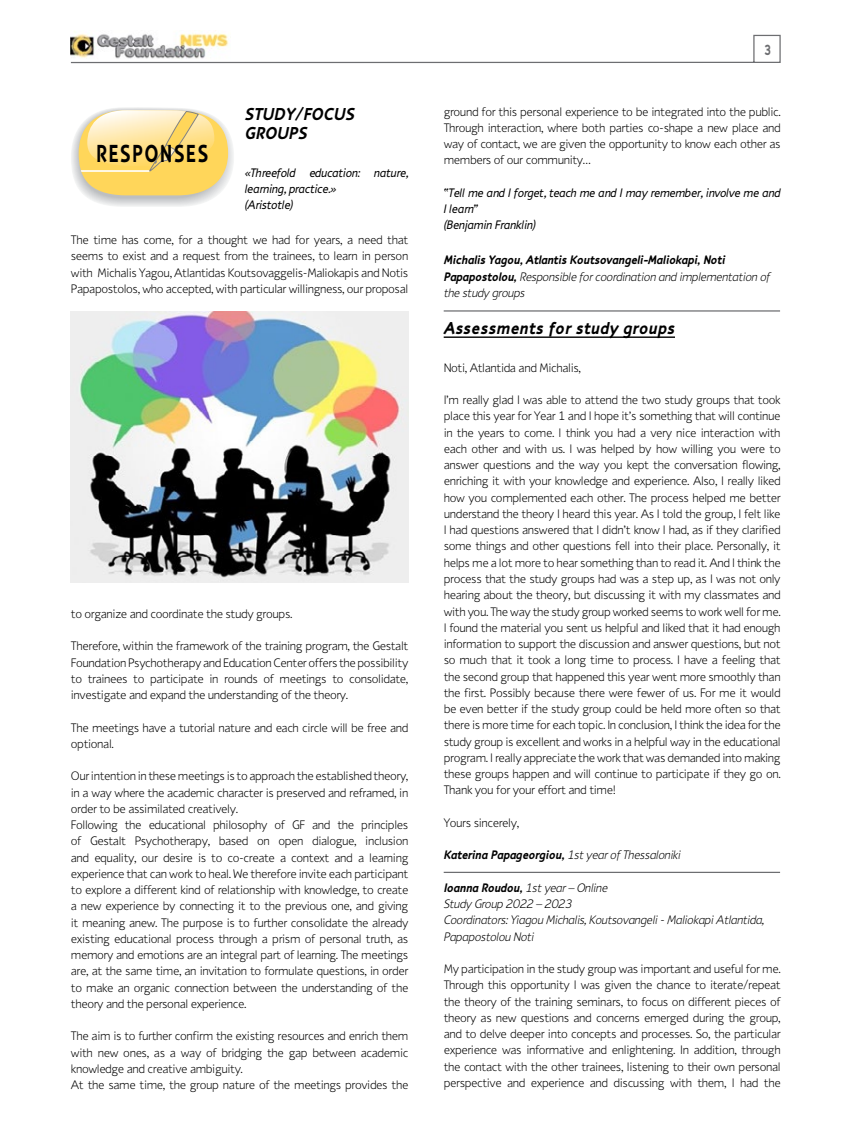
<style>
.page{position:relative;width:851px;height:1134px;background:#fff}
.page>*{position:absolute;margin:0;border:0;box-sizing:border-box;transform-origin:0 0}
.t1{font:700 25px "PF Textbook";letter-spacing:.06em;color:#000;scale:.8 1}
.t2{font:italic 700 17.5px/18.8px "PF Textbook";color:#000}
.t3{font:700 15px "PF Textbook";color:#6d6e71;scale:.8 1}
.t4{font:300 12.5px/16.2px "PF Textbook";letter-spacing:-.03em;color:#000;text-align:justify}
.t5{font:italic 700 12.5px/16.2px "PF Textbook";letter-spacing:-.03em;color:#000}
.t6{font:italic 12.5px/16.2px "PF Textbook";letter-spacing:-.03em;color:#000}
.t7{font:italic 300 12.5px/16.2px "PF Textbook";letter-spacing:-.03em;color:#000}
.s1{font-weight:300}
.s2{font-weight:700}
</style>
<div class="page">
<svg style="left:70px;top:34px;width:711px;height:30px"></svg>
<img style="left:71px;top:311px;width:337px;height:272px">
<hr style="left:443px;top:336px;width:232px;height:2px;background:#000">
<svg style="left:71px;top:107px;width:163px;height:99px;background:#f6e09f"></svg>
<img style="left:70px;top:30px;width:160px;height:30px">
<hr style="left:443px;top:310px;width:337px;height:2px;background:#6d6e71">
<hr style="left:443px;top:872px;width:337px;height:1px;background:#6d6e71">
<h2 class="t2" style="left:245px;top:105px;width:112px">STUDY/FOCUS<br>GROUPS</h2>
<p class="t6" style="left:245px;top:164px;width:165px">«Threefold education: nature, learning, practice.»<br>(Aristotle)</p>
<p class="t4" style="left:71px;top:232px;width:339px">Τhe time has come, for a thought we had for years, a need that seems to exist and a request from the trainees, to learn in person with Michalis Yagou, Atlantidas Koutsovaggelis-Maliokapis and Notis Papapostolos, who accepted, with particular willingness, our proposal</p>
<h1 class="t1" style="left:96px;top:139px;width:142px">RESPONSES</h1>
<p class="t4" style="left:71px;top:606px;width:223px">to organize and coordinate the study groups.</p>
<p class="t4" style="left:71px;top:638px;width:339px">Therefore, within the framework of the training program, the Gestalt Foundation Psychotherapy and Education Center offers the possibility to trainees to participate in rounds of meetings to consolidate, investigate and expand the understanding of the theory.</p>
<p class="t4" style="left:71px;top:719px;width:339px">The meetings have a tutorial nature and each circle will be free and optional.</p>
<p class="t4" style="left:71px;top:768px;width:339px;text-align:left">Our intention in these meetings is to approach the established theory, in a way where the academic character is preserved and reframed, in order to be assimilated creatively.<br>Following the educational philosophy of GF and the principles of Gestalt Psychotherapy, based on open dialogue, inclusion and equality, our desire is to co-create a context and a learning experience that can work to heal. We therefore invite each participant to explore a different kind of relationship with knowledge, to create a new experience by connecting it to the previous one, and giving it meaning anew. The purpose is to further consolidate the already existing educational process through a prism of personal truth, as memory and emotions are an integral part of learning. The meetings are, at the same time, an invitation to formulate questions, in order to make an organic connection between the understanding of the theory and the personal experience.</p>
<p class="t4" style="left:71px;top:1028px;width:339px;text-align:left">The aim is to further confirm the existing resources and enrich them with new ones, as a way of bridging the gap between academic knowledge and creative ambiguity.<br>At the same time, the group nature of the meetings provides the</p>
<p class="t3" style="left:763px;top:41px;width:11px">3</p>
<p class="t4" style="left:443px;top:103px;width:338px">ground for this personal experience to be integrated into the public.<br>Through interaction, where both parties co-shape a new place and way of contact, we are given the opportunity to know each other as members of our community…</p>
<p class="t6" style="left:443px;top:185px;width:338px">“Tell me and I forget, teach me and I may remember, involve me and<br>I learn”<br>(Benjamin Franklin)</p>
<p class="t5" style="left:443px;top:252px;width:328px">Michalis Yagou, Atlantis Koutsovangeli-Maliokapi, Noti<br>Papapostolou, <span class="s1">Responsible for coordination and implementation of the study groups</span></p>
<h2 class="t2" style="left:443px;top:319px;width:233px">Assessments for study groups</h2>
<p class="t4" style="left:443px;top:359px;width:139px">Noti, Atlantida and Michalis,</p>
<p class="t4" style="left:443px;top:392px;width:338px">I’m really glad I was able to attend the two study groups that took place this year for Year 1 and I hope it’s something that will continue in the years to come. I think you had a very nice interaction with each other and with us. I was helped by how willing you were to answer questions and the way you kept the conversation flowing, enriching it with your knowledge and experience. Also, I really liked how you complemented each other. The process helped me better understand the theory I heard this year. As I told the group, I felt like I had questions answered that I didn’t know I had, as if they clarified some things and other questions fell into their place. Personally, it helps me a lot more to hear something than to read it. And I think the process that the study groups had was a step up, as I was not only hearing about the theory, but discussing it with my classmates and with you. The way the study group worked seems to work well for me.<br>I found the material you sent us helpful and liked that it had enough information to support the discussion and answer questions, but not so much that it took a long time to process. I have a feeling that the second group that happened this year went more smoothly than the first. Possibly because there were fewer of us. For me it would be even better if the study group could be held more often so that there is more time for each topic. In conclusion, I think the idea for the study group is excellent and works in a helpful way in the educational program. I really appreciate the work that was demanded into making these groups happen and will continue to participate if they go on.<br>Thank you for your effort and time!</p>
<p class="t4" style="left:443px;top:814px;width:77px">Yours sincerely,</p>
<p class="t5" style="left:443px;top:847px;width:239px">Katerina Papageorgiou, <span class="s1">1st year of Thessaloniki</span></p>
<p class="t7" style="left:443px;top:880px;width:322px"><span class="s2">Ioanna Roudou,</span> 1st year – Online<br>Study Group 2022 – 2023<br>Coordinators: Yiagou Michalis, Koutsovangeli - Maliokapi Atlantida, Papapostolou Noti</p>
<p class="t4" style="left:443px;top:961px;width:338px">My participation in the study group was important and useful for me.<br>Through this opportunity I was given the chance to iterate/repeat the theory of the training seminars, to focus on different pieces of theory as new questions and concerns emerged during the group, and to delve deeper into concepts and processes. So, the particular experience was informative and enlightening. In addition, through the contact with the other trainees, listening to their own personal perspective and experience and discussing with them, I had the</p>
</div>
